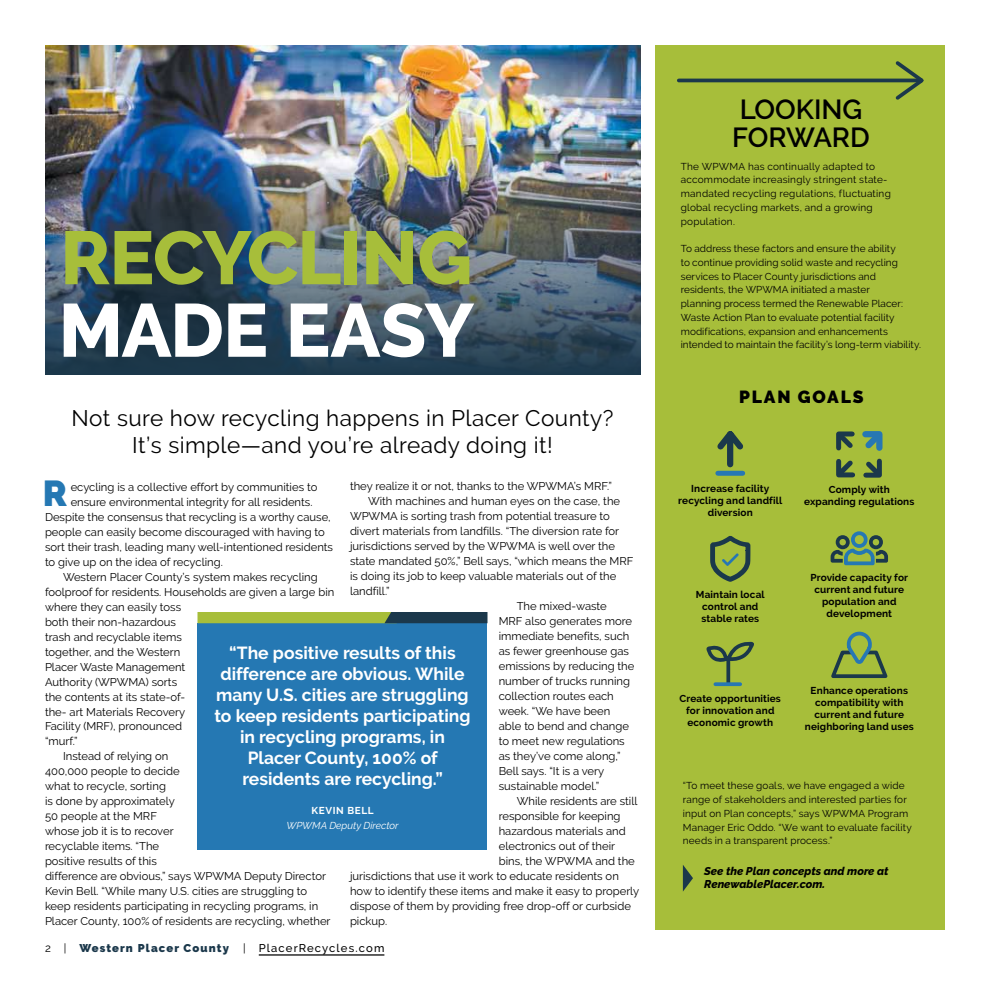
<style>
.page{position:relative;width:990px;height:990px;background:#fff}
.page>*{position:absolute;margin:0;border:0;box-sizing:border-box;transform-origin:0 0}
.t1{font:800 75px "Raleway";letter-spacing:-.015em;color:#a7be3a}
.t2{font:800 75px "Raleway";letter-spacing:-.015em;color:#fff}
.t3{font:900 36px "Raleway";color:#2578b3}
.t4{font:600 27.5px/28px "Raleway";color:#000}
.t5{font:22.5px/27px "Raleway";letter-spacing:.02em;color:#000;text-align:center}
.t6{font:700 17.5px/21px "Raleway";color:#fff;text-align:center}
.t7{font:900 17.5px "Raleway";letter-spacing:.1em;color:#000}
.t8{font:11.25px "Raleway";color:#000}
.t9{font:italic 800 11.25px/13.5px "Raleway";color:#000}
.t10{font:900 11.25px "Raleway";letter-spacing:.095em;color:#1b384b}
.t11{font:500 11.25px "Raleway";letter-spacing:.1em;color:#000}
.t12{font:10px/13.8px "Raleway";letter-spacing:.005em;color:#000}
.t13{font:700 10px/12px "Raleway";letter-spacing:.015em;color:#000;text-align:center}
.t14{font:italic 10px "Raleway";color:#fff}
.t15{font:700 10px "Raleway";letter-spacing:.06em;color:#fff}
.s1{font-weight:400;color:#000}
.s2{font-weight:400}
</style>
<div class="page">
<hr style="left:259px;top:954px;width:125px;height:2px;background:#000">
<img style="left:45px;top:45px;width:595px;height:115px">
<img style="left:45px;top:160px;width:595px;height:214px">
<div style="left:655px;top:45px;width:290px;height:885px;background:#a7be3a"></div>
<svg style="left:717px;top:431px;width:26px;height:40px"></svg>
<div style="left:718px;top:471px;width:25px;height:5px;background:#2777b3"></div>
<svg style="left:710px;top:536px;width:41px;height:46px"></svg>
<svg style="left:706px;top:641px;width:48px;height:46px"></svg>
<svg style="left:715px;top:682px;width:25px;height:4px"></svg>
<svg style="left:836px;top:431px;width:47px;height:47px"></svg>
<svg style="left:831px;top:531px;width:57px;height:34px"></svg>
<svg style="left:831px;top:631px;width:57px;height:47px"></svg>
<svg style="left:683px;top:865px;width:10px;height:27px"></svg>
<div style="left:198px;top:623px;width:290px;height:227px;background:#2578b3"></div>
<svg style="left:198px;top:612px;width:290px;height:11px;background:#779040"></svg>
<hr style="left:679px;top:79px;width:243px;height:3px;background:#1b384b">
<svg style="left:892px;top:61px;width:32px;height:39px"></svg>
<h1 class="t1" style="left:60px;top:215px;width:414px">RECYCLING</h1>
<h1 class="t2" style="left:59px;top:288px;width:417px">MADE EASY</h1>
<h3 class="t5" style="left:72px;top:404px;width:544px">Not sure how recycling happens in Placer County?<br>It’s simple—and you’re already doing it!</h3>
<h2 class="t3" style="left:43px;top:472px;width:26px">R</h2>
<p class="t8" style="left:71px;top:480px;width:248px">ecycling is a collective effort by communities to</p>
<p class="t8" style="left:350px;top:480px;width:263px">they realize it or not, thanks to the WPWMA’s MRF.”</p>
<p class="t8" style="left:368px;top:495px;width:254px">With machines and human eyes on the case, the</p>
<p class="t8" style="left:350px;top:510px;width:261px">WPWMA is sorting trash from potential treasure to</p>
<p class="t8" style="left:350px;top:525px;width:271px">divert materials from landfills. “The diversion rate for</p>
<p class="t8" style="left:350px;top:540px;width:267px">jurisdictions served by the WPWMA is well over the</p>
<p class="t8" style="left:350px;top:555px;width:285px">state mandated 50%,” Bell says, “which means the MRF</p>
<p class="t8" style="left:350px;top:570px;width:268px">is doing its job to keep valuable materials out of the</p>
<p class="t8" style="left:350px;top:585px;width:41px">landfill.”</p>
<p class="t8" style="left:517px;top:600px;width:92px">The mixed-waste</p>
<p class="t8" style="left:499px;top:615px;width:135px">MRF also generates more</p>
<p class="t8" style="left:499px;top:630px;width:132px">immediate benefits, such</p>
<p class="t8" style="left:499px;top:645px;width:132px">as fewer greenhouse gas</p>
<p class="t8" style="left:499px;top:660px;width:137px">emissions by reducing the</p>
<p class="t8" style="left:499px;top:675px;width:133px">number of trucks running</p>
<p class="t8" style="left:499px;top:690px;width:117px">collection routes each</p>
<p class="t8" style="left:499px;top:705px;width:113px">week. “We have been</p>
<p class="t8" style="left:499px;top:720px;width:132px">able to bend and change</p>
<p class="t8" style="left:499px;top:735px;width:128px">to meet new regulations</p>
<p class="t8" style="left:499px;top:750px;width:123px">as they’ve come along,”</p>
<p class="t8" style="left:499px;top:765px;width:107px">Bell says. “It is a very</p>
<p class="t8" style="left:499px;top:780px;width:102px">sustainable model.”</p>
<p class="t8" style="left:517px;top:795px;width:122px">While residents are still</p>
<p class="t8" style="left:499px;top:810px;width:123px">responsible for keeping</p>
<p class="t8" style="left:499px;top:825px;width:129px">hazardous materials and</p>
<p class="t8" style="left:499px;top:840px;width:118px">electronics out of their</p>
<p class="t8" style="left:499px;top:855px;width:138px">bins, the WPWMA and the</p>
<p class="t8" style="left:350px;top:870px;width:270px">jurisdictions that use it work to educate residents on</p>
<p class="t8" style="left:350px;top:885px;width:291px">how to identify these items and make it easy to properly</p>
<p class="t8" style="left:350px;top:900px;width:283px">dispose of them by providing free drop-off or curbside</p>
<p class="t8" style="left:350px;top:915px;width:39px">pickup.</p>
<p class="t8" style="left:71px;top:495px;width:243px">ensure environmental integrity for all residents.</p>
<p class="t8" style="left:45px;top:510px;width:287px">Despite the consensus that recycling is a worthy cause,</p>
<p class="t8" style="left:45px;top:525px;width:281px">people can easily become discouraged with having to</p>
<p class="t8" style="left:45px;top:540px;width:290px">sort their trash, leading many well-intentioned residents</p>
<p class="t8" style="left:45px;top:555px;width:179px">to give up on the idea of recycling.</p>
<p class="t8" style="left:63px;top:570px;width:256px">Western Placer County’s system makes recycling</p>
<p class="t8" style="left:45px;top:585px;width:291px">foolproof for residents. Households are given a large bin</p>
<p class="t8" style="left:45px;top:600px;width:138px">where they can easily toss</p>
<p class="t8" style="left:45px;top:615px;width:133px">both their non-hazardous</p>
<p class="t8" style="left:45px;top:630px;width:138px">trash and recyclable items</p>
<p class="t8" style="left:45px;top:645px;width:137px">together, and the Western</p>
<p class="t8" style="left:45px;top:660px;width:142px">Placer Waste Management</p>
<p class="t8" style="left:45px;top:675px;width:134px">Authority (WPWMA) sorts</p>
<p class="t8" style="left:45px;top:690px;width:142px">the contents at its state-of-</p>
<p class="t8" style="left:45px;top:705px;width:142px">the- art Materials Recovery</p>
<p class="t8" style="left:45px;top:720px;width:139px">Facility (MRF), pronounced</p>
<p class="t8" style="left:45px;top:735px;width:34px">“murf.”</p>
<p class="t8" style="left:63px;top:750px;width:107px">Instead of relying on</p>
<p class="t8" style="left:45px;top:765px;width:136px">400,000 people to decide</p>
<p class="t8" style="left:45px;top:780px;width:122px">what to recycle, sorting</p>
<p class="t8" style="left:45px;top:795px;width:131px">is done by approximately</p>
<p class="t8" style="left:45px;top:810px;width:113px">50 people at the MRF</p>
<p class="t8" style="left:45px;top:825px;width:130px">whose job it is to recover</p>
<p class="t8" style="left:45px;top:840px;width:116px">recyclable items. “The</p>
<p class="t8" style="left:45px;top:855px;width:113px">positive results of this</p>
<p class="t8" style="left:45px;top:870px;width:282px">difference are obvious,” says WPWMA Deputy Director</p>
<p class="t8" style="left:45px;top:885px;width:264px">Kevin Bell. “While many U.S. cities are struggling to</p>
<p class="t8" style="left:45px;top:900px;width:275px">keep residents participating in recycling programs, in</p>
<p class="t8" style="left:45px;top:915px;width:287px">Placer County, 100% of residents are recycling, whether</p>
<h3 class="t6" style="left:214px;top:643px;width:258px">“The positive results of this difference are obvious. While many U.S. cities are struggling to keep residents participating in recycling programs, in<br>Placer County, 100% of residents are recycling.”</h3>
<p class="t15" style="left:312px;top:805px;width:64px">Kevin Bell</p>
<p class="t14" style="left:287px;top:820px;width:114px">WPWMA Deputy Director</p>
<p class="t10" style="left:45px;top:942px;width:186px"><span class="s1">2 |</span> Western Placer County</p>
<p class="t11" style="left:243px;top:942px;width:143px"><span class="s2">|</span> PlacerRecycles.com</p>
<h3 class="t4" style="left:732px;top:96px;width:139px">LOOKING<br>FORWARD</h3>
<p class="t12" style="left:681px;top:159px;width:212px">The WPWMA has continually adapted to accommodate increasingly stringent state&shy;mandated recycling regulations, fluctuating global recycling markets, and a growing population.</p>
<p class="t12" style="left:681px;top:242px;width:242px">To address these factors and ensure the ability<br>to continue providing solid waste and recycling services to Placer County jurisdictions and residents, the WPWMA initiated a master<br>planning process termed the Renewable Placer:<br>Waste Action Plan to evaluate potential facility modifications, expansion and enhancements intended to maintain the facility’s long-term viability.</p>
<h3 class="t7" style="left:739px;top:387px;width:126px">PLAN GOALS</h3>
<p class="t13" style="left:678px;top:482px;width:106px">Increase facility recycling and landfill diversion</p>
<p class="t13" style="left:804px;top:484px;width:112px">Comply with expanding regulations</p>
<p class="t13" style="left:696px;top:588px;width:70px">Maintain local control and stable rates</p>
<p class="t13" style="left:810px;top:572px;width:99px">Provide capacity for current and future population and development</p>
<p class="t13" style="left:680px;top:692px;width:103px">Create opportunities for innovation and economic growth</p>
<p class="t13" style="left:805px;top:684px;width:110px">Enhance operations compatibility with current and future neighboring land uses</p>
<p class="t12" style="left:683px;top:779px;width:230px">“To meet these goals, we have engaged a wide range of stakeholders and interested parties for input on Plan concepts,” says WPWMA Program Manager Eric Oddo. “We want to evaluate facility needs in a transparent process.”</p>
<p class="t9" style="left:704px;top:864px;width:186px">See the Plan concepts and more at<br>RenewablePlacer.com.</p>
</div>
